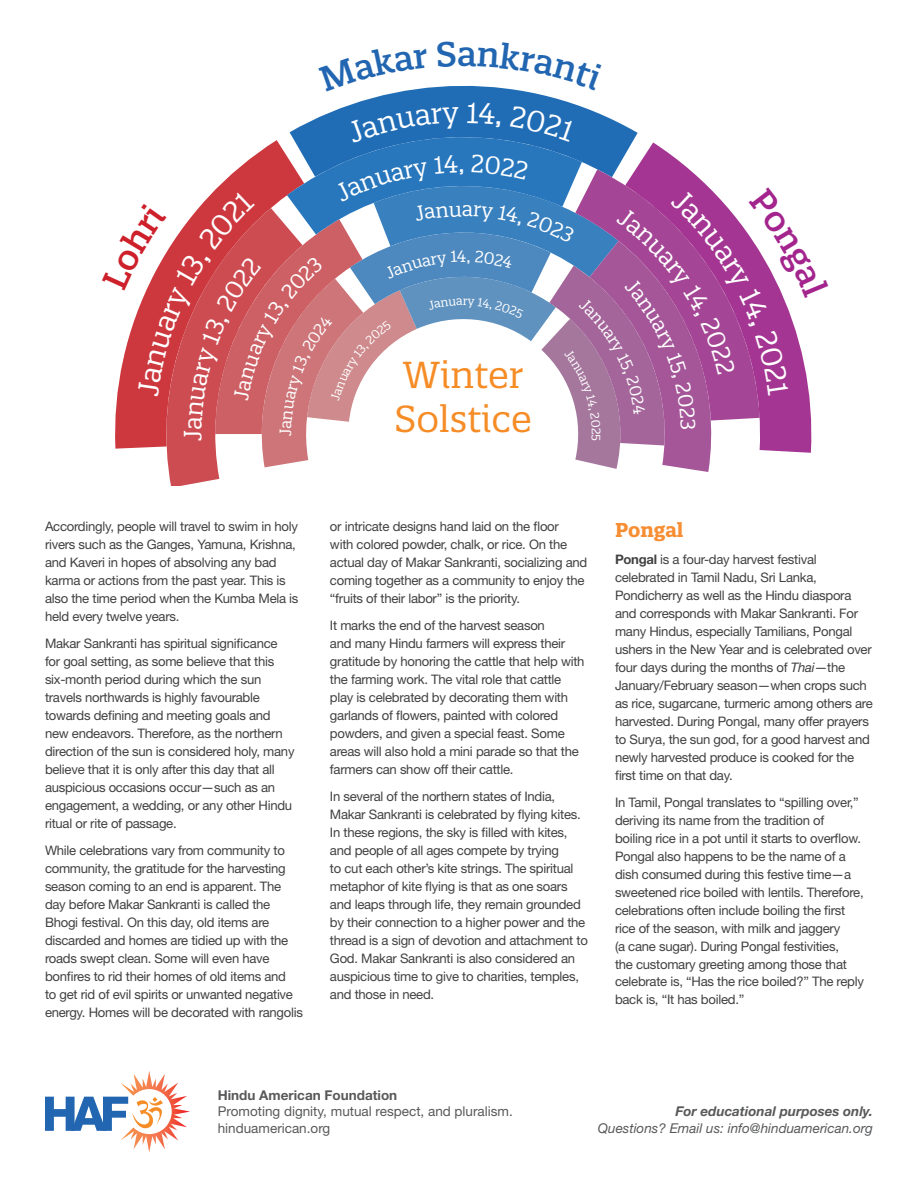
<style>
.page{position:relative;width:918px;height:1188px;background:#fff}
.page>*{position:absolute;margin:0;border:0;box-sizing:border-box;transform-origin:0 0}
.t1{font:36.45px/43.8px "Quatro Slab";color:#f68c26}
.t2{font:24.15px "Quatro Slab";color:#fff}
.subhead{font:700 19.5px "Quatro Slab";color:#f78e33}
.t3{font:15.9px "Quatro Slab";color:#fff}
.t4{font:13.5px/16.2px "Helvetica Neue LT Std";color:#58595b}
.t5{font:italic 13.5px "Helvetica Neue LT Std";color:#58595b}
.t6{font:italic 700 13.5px "Helvetica Neue LT Std";color:#58595b}
.t7{font:700 13.5px "Helvetica Neue LT Std";color:#58595b}
.body{font:13.2px/18px "Helvetica Neue LT Std";letter-spacing:-.02em;color:#414142}
.s1{font-weight:700}
.s2{font-style:italic}
</style>
<div class="page">
<svg style="left:45px;top:1071px;width:145px;height:81px"></svg>
<svg style="left:115px;top:85px;width:697px;height:401px"></svg>
<p class="t2" style="left:458px;top:149px;width:8px">,</p>
<p class="t2" style="left:178px;top:441px;width:13px;rotate:-90deg">J</p>
<p class="t3" style="left:276px;top:436px;width:9px;rotate:-90deg">J</p>
<p class="t1" style="left:395px;top:353px;width:139px">Winter<br>Solstice</p>
<p class="body" style="left:45px;top:518px;width:255px">Accordingly, people will travel to swim in holy rivers such as the Ganges, Yamuna, Krishna, and Kaveri in hopes of absolving any bad karma or actions from the past year. This is also the time period when the Kumba Mela is held every twelve years.</p>
<p class="body" style="left:45px;top:634px;width:251px">Makar Sankranti has spiritual significance for goal setting, as some believe that this six-month period during which the sun travels northwards is highly favourable towards defining and meeting goals and new endeavors. Therefore, as the northern direction of the sun is considered holy, many believe that it is only after this day that all auspicious occasions occur—such as an engagement, a wedding, or any other Hindu ritual or rite of passage.</p>
<p class="body" style="left:45px;top:841px;width:260px">While celebrations vary from community to community, the gratitude for the harvesting season coming to an end is apparent. The day before Makar Sankranti is called the Bhogi festival. On this day, old items are discarded and homes are tidied up with the roads swept clean. Some will even have bonfires to rid their homes of old items and<br>to get rid of evil spirits or unwanted negative energy. Homes will be decorated with rangolis</p>
<p class="body" style="left:330px;top:517px;width:259px">or intricate designs hand laid on the floor<br>with colored powder, chalk, or rice. On the actual day of Makar Sankranti, socializing and coming together as a community to enjoy the “fruits of their labor” is the priority.</p>
<p class="body" style="left:330px;top:616px;width:256px">It marks the end of the harvest season<br>and many Hindu farmers will express their gratitude by honoring the cattle that help with the farming work. The vital role that cattle play is celebrated by decorating them with garlands of flowers, painted with colored powders, and given a special feast. Some areas will also hold a mini parade so that the farmers can show off their cattle.</p>
<p class="body" style="left:330px;top:787px;width:259px">In several of the northern states of India, Makar Sankranti is celebrated by flying kites.<br>In these regions, the sky is filled with kites, and people of all ages compete by trying<br>to cut each other’s kite strings. The spiritual metaphor of kite flying is that as one soars and leaps through life, they remain grounded by their connection to a higher power and the thread is a sign of devotion and attachment to God. Makar Sankranti is also considered an auspicious time to give to charities, temples, and those in need.</p>
<p class="subhead" style="left:615px;top:517px;width:70px">Pongal</p>
<p class="body" style="left:615px;top:550px;width:259px"><span class="s1">Pongal</span> is a four-day harvest festival celebrated in Tamil Nadu, Sri Lanka, Pondicherry as well as the Hindu diaspora and corresponds with Makar Sankranti. For many Hindus, especially Tamilians, Pongal ushers in the New Year and is celebrated over four days during the months of <span class="s2">Thai</span>—the January/February season—when crops such as rice, sugarcane, turmeric among others are harvested. During Pongal, many offer prayers to Surya, the sun god, for a good harvest and newly harvested produce is cooked for the first time on that day.</p>
<p class="body" style="left:615px;top:793px;width:251px">In Tamil, Pongal translates to “spilling over,” deriving its name from the tradition of boiling rice in a pot until it starts to overflow.<br>Pongal also happens to be the name of a dish consumed during this festive time—a sweetened rice boiled with lentils. Therefore, celebrations often include boiling the first rice of the season, with milk and jaggery<br>(a cane sugar). During Pongal festivities,<br>the customary greeting among those that celebrate is, “Has the rice boiled?” The reply back is, “It has boiled.”</p>
<p class="t7" style="left:218px;top:1087px;width:181px">Hindu American Foundation</p>
<p class="t4" style="left:218px;top:1103px;width:297px">Promoting dignity, mutual respect, and pluralism. hinduamerican.org</p>
<p class="t6" style="left:675px;top:1103px;width:199px">For educational purposes only.</p>
<p class="t5" style="left:598px;top:1120px;width:277px">Questions? Email us: info@hinduamerican.org</p>
</div>
